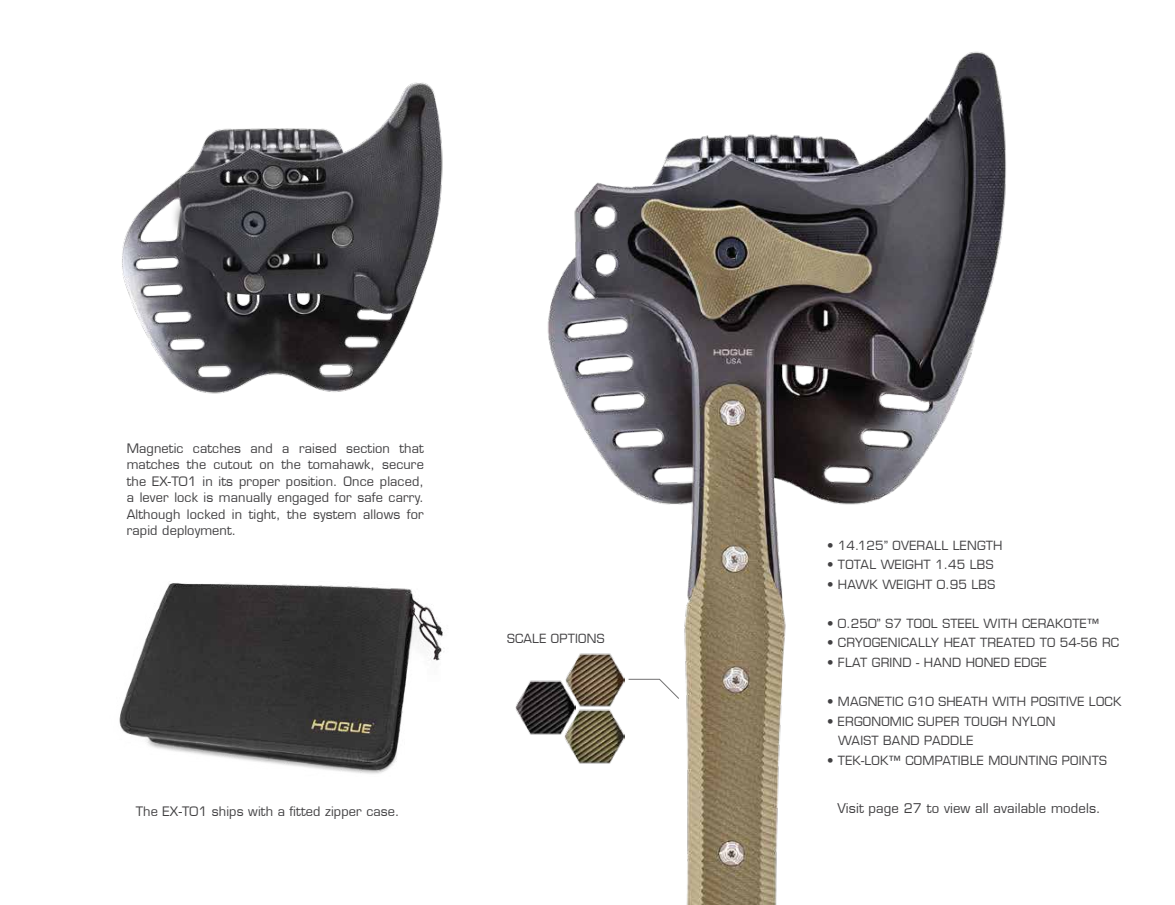
<style>
.page{position:relative;width:1175px;height:905px;background:#fff}
.page>*{position:absolute;margin:0;border:0;box-sizing:border-box;transform-origin:0 0}
.t1{font:13.2px "Eurostile";letter-spacing:.01em;color:#414042}
.t2{font:12.75px/16.5px "Eurostile";letter-spacing:.01em;color:#414042;text-align:justify}
.t3{font:12.3px/19.5px "Eurostile";letter-spacing:.02em;color:#414042}
</style>
<div class="page">
<img style="left:547px;top:51px;width:459px;height:853px">
<img style="left:122px;top:82px;width:321px;height:312px">
<img style="left:119px;top:583px;width:324px;height:191px">
<img style="left:564px;top:709px;width:60px;height:57px">
<img style="left:516px;top:677px;width:59px;height:60px">
<img style="left:565px;top:650px;width:59px;height:59px">
<svg style="left:628px;top:678px;width:52px;height:21px"></svg>
<p class="t2" style="left:127px;top:440px;width:299px">Magnetic catches and a raised section that matches the cutout on the tomahawk, secure the EX-T01 in its proper position. Once placed, a lever lock is manually engaged for safe carry.<br>Although locked in tight, the system allows for rapid deployment.</p>
<p class="t3" style="left:507px;top:628px;width:99px">SCALE OPTIONS</p>
<p class="t3" style="left:827px;top:535px;width:177px">• 14.125” OVERALL LENGTH</p>
<p class="t3" style="left:827px;top:555px;width:168px">• TOTAL WEIGHT 1.45 LBS</p>
<p class="t3" style="left:827px;top:574px;width:170px">• HAWK WEIGHT 0.95 LBS</p>
<p class="t3" style="left:827px;top:613px;width:274px">• 0.250” S7 TOOL STEEL WITH CERAKOTE™</p>
<p class="t3" style="left:827px;top:633px;width:294px">• CRYOGENICALLY HEAT TREATED TO 54-56 RC</p>
<p class="t3" style="left:827px;top:652px;width:221px">• FLAT GRIND - HAND HONED EDGE</p>
<p class="t3" style="left:827px;top:691px;width:296px">• MAGNETIC G10 SHEATH WITH POSITIVE LOCK</p>
<p class="t3" style="left:838px;top:711px;width:219px;text-indent:-11px">• ERGONOMIC SUPER TOUGH NYLON<br>WAIST BAND PADDLE</p>
<p class="t3" style="left:827px;top:750px;width:281px">• TEK-LOK™ COMPATIBLE MOUNTING POINTS</p>
<p class="t2" style="left:136px;top:802px;width:265px">The EX-T01 ships with a fitted zipper case.</p>
<p class="t1" style="left:837px;top:800px;width:265px">Visit page 27 to view all available models.</p>
</div>
